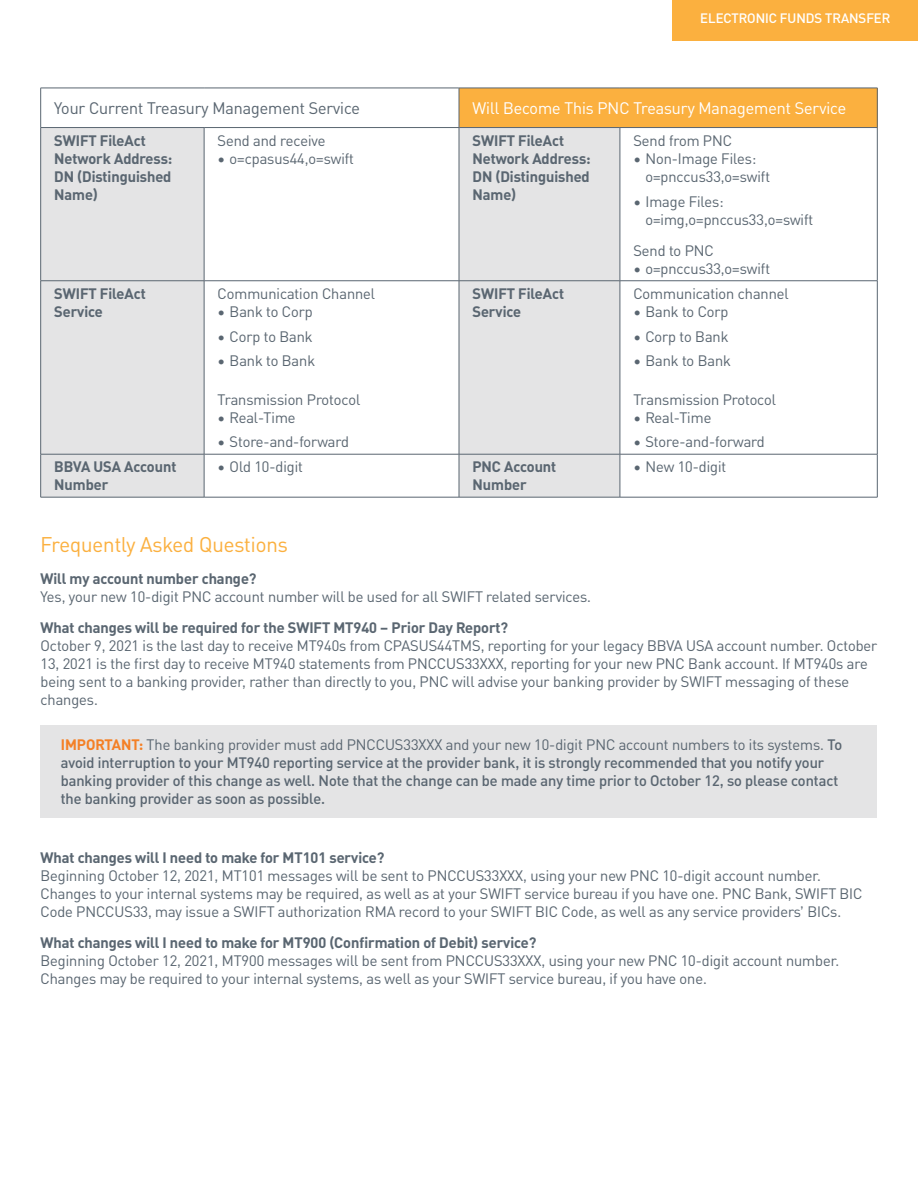
<style>
.page{position:relative;width:918px;height:1188px;background:#fff}
.page>*{position:absolute;margin:0;border:0;box-sizing:border-box;transform-origin:0 0}
.Subhead_2_Topic_TOC{font:21px "PNC Brand";color:#fbb03f}
.Table_Column_Heading{font:16.5px "PNC Brand";color:#fff}
.Table_Column_Headlin{font:16.5px "PNC Brand";color:#5a6671}
.Body{font:15px/18px "PNC Brand";color:#5a6671}
.Body-2{font:500 15px/18px "PNC Brand";color:#5a6671}
.Bold_Body{font:700 15px "PNC Brand";color:#5a6671}
.Table_Row_Heading{font:700 15px/18px "PNC Brand";color:#5a6671}
.Table_Row_Body_Conde{font:15px "PNC Brand";color:#5a6671}
.Table_Row_body{font:15px "PNC Brand";color:#5a6671}
.section_marker_4_non{font:500 13.5px "PNC Brand";color:#fff}
.s1{font-weight:700;color:#f48026}
.s2{font-weight:400}
</style>
<div class="page">
<div style="left:459px;top:88px;width:418px;height:40px;background:#fbb03f"></div>
<svg style="left:41px;top:128px;width:579px;height:369px;fill:#e4e4e5"></svg>
<hr style="left:40px;top:280px;width:164px;height:1px;background:#5a6671">
<hr style="left:40px;top:454px;width:164px;height:1px;background:#5a6671">
<hr style="left:40px;top:497px;width:164px;height:1px;background:#5a6671">
<hr style="left:204px;top:280px;width:255px;height:1px;background:#5a6671">
<hr style="left:204px;top:454px;width:255px;height:1px;background:#5a6671">
<hr style="left:204px;top:497px;width:255px;height:1px;background:#5a6671">
<hr style="left:459px;top:280px;width:161px;height:1px;background:#5a6671">
<hr style="left:459px;top:454px;width:161px;height:1px;background:#5a6671">
<hr style="left:459px;top:497px;width:161px;height:1px;background:#5a6671">
<hr style="left:620px;top:280px;width:258px;height:1px;background:#5a6671">
<hr style="left:620px;top:454px;width:258px;height:1px;background:#5a6671">
<hr style="left:620px;top:497px;width:258px;height:1px;background:#5a6671">
<hr style="left:459px;top:88px;width:161px;height:1px;background:#5a6671">
<hr style="left:459px;top:88px;width:1px;height:39px;background:#5a6671">
<hr style="left:620px;top:88px;width:258px;height:1px;background:#5a6671">
<hr style="left:877px;top:88px;width:1px;height:39px;background:#5a6671">
<hr style="left:459px;top:127px;width:161px;height:1px;background:#5a6671">
<hr style="left:620px;top:127px;width:258px;height:1px;background:#5a6671">
<hr style="left:40px;top:127px;width:164px;height:1px;background:#5a6671">
<hr style="left:40px;top:128px;width:1px;height:153px;background:#5a6671">
<hr style="left:40px;top:281px;width:1px;height:173px;background:#5a6671">
<hr style="left:40px;top:454px;width:1px;height:43px;background:#5a6671">
<hr style="left:204px;top:127px;width:255px;height:1px;background:#5a6671">
<hr style="left:204px;top:128px;width:1px;height:153px;background:#5a6671">
<hr style="left:459px;top:128px;width:1px;height:153px;background:#5a6671">
<hr style="left:204px;top:281px;width:1px;height:173px;background:#5a6671">
<hr style="left:459px;top:281px;width:1px;height:173px;background:#5a6671">
<hr style="left:204px;top:454px;width:1px;height:43px;background:#5a6671">
<hr style="left:459px;top:454px;width:1px;height:43px;background:#5a6671">
<hr style="left:620px;top:128px;width:1px;height:153px;background:#5a6671">
<hr style="left:877px;top:128px;width:1px;height:153px;background:#5a6671">
<hr style="left:620px;top:281px;width:1px;height:173px;background:#5a6671">
<hr style="left:877px;top:281px;width:1px;height:173px;background:#5a6671">
<hr style="left:620px;top:454px;width:1px;height:43px;background:#5a6671">
<hr style="left:877px;top:454px;width:1px;height:43px;background:#5a6671">
<hr style="left:40px;top:88px;width:164px;height:1px;background:#5a6671">
<hr style="left:40px;top:88px;width:1px;height:39px;background:#5a6671">
<hr style="left:204px;top:88px;width:255px;height:1px;background:#5a6671">
<div style="left:40px;top:725px;width:838px;height:93px;background:#e4e4e5"></div>
<div style="left:673px;top:0;width:245px;height:40px;background:#fbb03f"></div>
<p class="section_marker_4_non" style="left:700px;top:9px;width:192px">ELECTRONIC FUNDS TRANSFER</p>
<p class="Table_Column_Headlin" style="left:54px;top:98px;width:307px">Your Current Treasury Management Service</p>
<p class="Table_Column_Heading" style="left:472px;top:98px;width:375px">Will Become This PNC Treasury Management Service</p>
<p class="Table_Row_Heading" style="left:54px;top:131px;width:120px">SWIFT FileAct<br>Network Address:<br>DN (Distinguished<br>Name)</p>
<p class="Table_Row_Body_Conde" style="left:218px;top:131px;width:109px">Send and receive</p>
<p class="Table_Row_Heading" style="left:472px;top:131px;width:120px">SWIFT FileAct<br>Network Address:<br>DN (Distinguished<br>Name)</p>
<p class="Table_Row_body" style="left:633px;top:131px;width:100px">Send from PNC</p>
<p class="Body" style="left:218px;top:149px;width:138px">• o=cpasus44,o=swift</p>
<p class="Body" style="left:645px;top:149px;width:126px;text-indent:-12px">• Non-Image Files: o=pnccus33,o=swift</p>
<p class="Body" style="left:645px;top:192px;width:169px;text-indent:-12px">• Image Files: o=img,o=pnccus33,o=swift</p>
<p class="Table_Row_body" style="left:633px;top:241px;width:82px">Send to PNC</p>
<p class="Body" style="left:633px;top:259px;width:138px">• o=pnccus33,o=swift</p>
<p class="Table_Row_Heading" style="left:54px;top:284px;width:93px">SWIFT FileAct<br>Service</p>
<p class="Table_Row_Body_Conde" style="left:218px;top:284px;width:159px">Communication Channel</p>
<p class="Body" style="left:218px;top:302px;width:97px">• Bank to Corp</p>
<p class="Body" style="left:218px;top:327px;width:97px">• Corp to Bank</p>
<p class="Body" style="left:218px;top:352px;width:99px">• Bank to Bank</p>
<p class="Table_Row_Body_Conde" style="left:218px;top:390px;width:144px">Transmission Protocol</p>
<p class="Body" style="left:218px;top:408px;width:79px">• Real-Time</p>
<p class="Body" style="left:218px;top:433px;width:133px">• Store-and-forward</p>
<p class="Table_Row_Heading" style="left:472px;top:284px;width:93px">SWIFT FileAct<br>Service</p>
<p class="Table_Row_Body_Conde" style="left:633px;top:284px;width:157px">Communication channel</p>
<p class="Body" style="left:633px;top:302px;width:97px">• Bank to Corp</p>
<p class="Body" style="left:633px;top:327px;width:97px">• Corp to Bank</p>
<p class="Body" style="left:633px;top:352px;width:99px">• Bank to Bank</p>
<p class="Table_Row_Body_Conde" style="left:633px;top:390px;width:144px">Transmission Protocol</p>
<p class="Body" style="left:633px;top:408px;width:79px">• Real-Time</p>
<p class="Body" style="left:633px;top:433px;width:133px">• Store-and-forward</p>
<p class="Table_Row_Heading" style="left:54px;top:457px;width:124px">BBVA USA Account<br>Number</p>
<p class="Body" style="left:218px;top:458px;width:87px">• Old 10-digit</p>
<p class="Table_Row_Heading" style="left:472px;top:457px;width:85px">PNC Account<br>Number</p>
<p class="Body" style="left:633px;top:458px;width:94px">• New 10-digit</p>
<p class="Subhead_2_Topic_TOC" style="left:40px;top:531px;width:249px">Frequently Asked Questions</p>
<p class="Bold_Body" style="left:40px;top:568px;width:217px">Will my account number change?</p>
<p class="Body" style="left:40px;top:587px;width:552px">Yes, your new 10-digit PNC account number will be used for all SWIFT related services.</p>
<p class="Bold_Body" style="left:40px;top:618px;width:469px">What changes will be required for the SWIFT MT940 – Prior Day Report?</p>
<p class="Body" style="left:40px;top:636px;width:838px">October 9, 2021 is the last day to receive MT940s from CPASUS44TMS, reporting for your legacy BBVA USA account number. October 13, 2021 is the first day to receive MT940 statements from PNCCUS33XXX, reporting for your new PNC Bank account. If MT940s are being sent to a banking provider, rather than directly to you, PNC will advise your banking provider by SWIFT messaging of these changes.</p>
<p class="Body-2" style="left:61px;top:735px;width:783px"><span class="s1">IMPORTANT:</span> <span class="s2">The banking provider must add PNCCUS33XXX and your new 10-digit PNC account numbers to its systems.</span> To avoid interruption to your MT940 reporting service at the provider bank, it is strongly recommended that you notify your banking provider of this change as well. Note that the change can be made any time prior to October 12, so please contact the banking provider as soon as possible.</p>
<p class="Bold_Body" style="left:40px;top:848px;width:345px">What changes will I need to make for MT101 service?</p>
<p class="Body" style="left:40px;top:866px;width:823px">Beginning October 12, 2021, MT101 messages will be sent to PNCCUS33XXX, using your new PNC 10-digit account number.<br>Changes to your internal systems may be required, as well as at your SWIFT service bureau if you have one. PNC Bank, SWIFT BIC<br>Code PNCCUS33, may issue a SWIFT authorization RMA record to your SWIFT BIC Code, as well as any service providers’ BICs.</p>
<p class="Bold_Body" style="left:40px;top:933px;width:497px">What changes will I need to make for MT900 (Confirmation of Debit) service?</p>
<p class="Body" style="left:40px;top:952px;width:800px">Beginning October 12, 2021, MT900 messages will be sent from PNCCUS33XXX, using your new PNC 10-digit account number.<br>Changes may be required to your internal systems, as well as your SWIFT service bureau, if you have one.</p>
</div>
